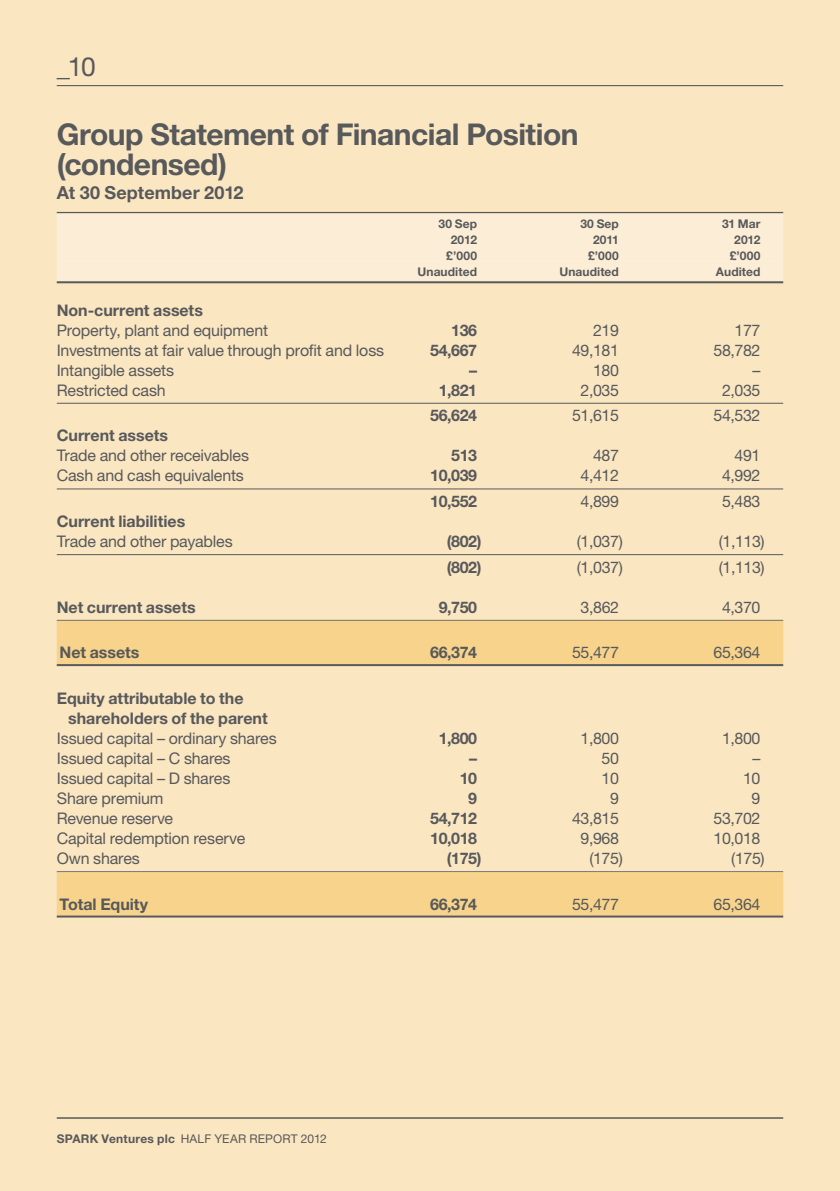
<style>
.page{position:relative;width:840px;height:1191px;background:#fff}
.page>*{position:absolute;margin:0;border:0;box-sizing:border-box;transform-origin:0 0}
.t1{font:700 30px/30px "Helvetica Neue LT Std";letter-spacing:-.02em;color:#58595b}
.t2{font:26.4px "Helvetica Neue LT Std";color:#58595b}
.t3{font:700 18px "Helvetica Neue LT Std";letter-spacing:.005em;color:#58595b}
.t4{font:16px "Helvetica Neue LT Std";letter-spacing:-.015em;color:#58595b}
.t5{font:700 16px/20px "Helvetica Neue LT Std";letter-spacing:-.005em;color:#58595b}
.t6{font:700 12px "Helvetica Neue LT Std";letter-spacing:.005em;color:#58595b}
.t7{font:12px "Helvetica Neue LT Std";letter-spacing:.015em;color:#58595b}
.s1{font-weight:700}
</style>
<div class="page">
<div style="left:0;top:0;width:839px;height:1191px;background:#fae6c1"></div>
<hr style="left:839px;top:0;width:1px;height:1191px;background:#fae6c1">
<hr style="left:57px;top:1117px;width:725px;height:1px;background:#58595b">
<hr style="left:57px;top:85px;width:725px;height:1px;background:#58595b">
<hr style="left:57px;top:212px;width:725px;height:1px;background:#58595b">
<div style="left:57px;top:213px;width:725px;height:18px;background:#fceed6"></div>
<div style="left:57px;top:229px;width:725px;height:18px;background:#fceed6"></div>
<div style="left:57px;top:245px;width:725px;height:18px;background:#fceed6"></div>
<div style="left:57px;top:263px;width:725px;height:18px;background:#fceed6"></div>
<hr style="left:57px;top:281px;width:725px;height:2px;background:#58595b">
<hr style="left:57px;top:403px;width:725px;height:1px;background:#58595b">
<hr style="left:57px;top:488px;width:725px;height:1px;background:#58595b">
<hr style="left:57px;top:554px;width:725px;height:1px;background:#58595b">
<hr style="left:57px;top:620px;width:725px;height:1px;background:#58595b">
<div style="left:57px;top:621px;width:725px;height:43px;background:#f7d38b"></div>
<hr style="left:57px;top:664px;width:725px;height:2px;background:#58595b">
<hr style="left:57px;top:871px;width:725px;height:1px;background:#58595b">
<div style="left:57px;top:872px;width:725px;height:43px;background:#f7d38b"></div>
<hr style="left:57px;top:915px;width:725px;height:2px;background:#58595b">
<h2 class="t2" style="left:57px;top:50px;width:40px">_10</h2>
<h1 class="t1" style="left:57px;top:119px;width:523px">Group Statement of Financial Position (condensed)</h1>
<p class="t3" style="left:57px;top:181px;width:188px">At 30 September 2012</p>
<p class="t6" style="left:438px;top:216px;width:40px">30 Sep</p>
<p class="t6" style="left:580px;top:216px;width:40px">30 Sep</p>
<p class="t6" style="left:721px;top:216px;width:40px">31 Mar</p>
<p class="t6" style="left:450px;top:232px;width:28px">2012</p>
<p class="t6" style="left:592px;top:232px;width:27px">2011</p>
<p class="t6" style="left:733px;top:232px;width:28px">2012</p>
<p class="t6" style="left:446px;top:248px;width:32px">£’000</p>
<p class="t6" style="left:587px;top:248px;width:32px">£’000</p>
<p class="t6" style="left:729px;top:248px;width:32px">£’000</p>
<p class="t6" style="left:417px;top:264px;width:61px">Unaudited</p>
<p class="t6" style="left:559px;top:264px;width:61px">Unaudited</p>
<p class="t6" style="left:715px;top:264px;width:46px">Audited</p>
<p class="t5" style="left:57px;top:299px;width:148px">Non-current assets</p>
<p class="t4" style="left:57px;top:320px;width:213px">Property, plant and equipment</p>
<p class="t5" style="left:451px;top:319px;width:27px">136</p>
<p class="t4" style="left:592px;top:320px;width:27px">219</p>
<p class="t4" style="left:734px;top:320px;width:27px">177</p>
<p class="t4" style="left:57px;top:340px;width:329px">Investments at fair value through profit and loss</p>
<p class="t5" style="left:430px;top:339px;width:48px">54,667</p>
<p class="t4" style="left:571px;top:340px;width:48px">49,181</p>
<p class="t4" style="left:713px;top:340px;width:48px">58,782</p>
<p class="t4" style="left:57px;top:360px;width:119px">Intangible assets</p>
<p class="t5" style="left:469px;top:359px;width:9px">–</p>
<p class="t4" style="left:592px;top:360px;width:27px">180</p>
<p class="t4" style="left:752px;top:360px;width:9px">–</p>
<p class="t4" style="left:57px;top:380px;width:110px">Restricted cash</p>
<p class="t5" style="left:438px;top:379px;width:40px">1,821</p>
<p class="t4" style="left:580px;top:380px;width:40px">2,035</p>
<p class="t4" style="left:721px;top:380px;width:40px">2,035</p>
<p class="t5" style="left:430px;top:405px;width:48px">56,624</p>
<p class="t4" style="left:571px;top:406px;width:48px">51,615</p>
<p class="t4" style="left:713px;top:406px;width:48px">54,532</p>
<p class="t5" style="left:57px;top:425px;width:113px">Current assets</p>
<p class="t4" style="left:57px;top:446px;width:194px">Trade and other receivables</p>
<p class="t5" style="left:451px;top:445px;width:27px">513</p>
<p class="t4" style="left:592px;top:446px;width:27px">487</p>
<p class="t4" style="left:734px;top:446px;width:27px">491</p>
<p class="t4" style="left:57px;top:466px;width:188px">Cash and cash equivalents</p>
<p class="t5" style="left:430px;top:465px;width:48px">10,039</p>
<p class="t4" style="left:580px;top:466px;width:40px">4,412</p>
<p class="t4" style="left:721px;top:466px;width:40px">4,992</p>
<p class="t5" style="left:430px;top:491px;width:48px">10,552</p>
<p class="t4" style="left:580px;top:492px;width:40px">4,899</p>
<p class="t4" style="left:721px;top:492px;width:40px">5,483</p>
<p class="t5" style="left:57px;top:511px;width:130px">Current liabilities</p>
<p class="t4" style="left:57px;top:532px;width:177px">Trade and other payables</p>
<p class="t5" style="left:446px;top:531px;width:36px">(802)</p>
<p class="t4" style="left:576px;top:532px;width:47px">(1,037)</p>
<p class="t4" style="left:718px;top:532px;width:47px">(1,113)</p>
<p class="t5" style="left:446px;top:556px;width:36px">(802)</p>
<p class="t4" style="left:576px;top:557px;width:47px">(1,037)</p>
<p class="t4" style="left:718px;top:557px;width:47px">(1,113)</p>
<p class="t5" style="left:57px;top:596px;width:140px">Net current assets</p>
<p class="t5" style="left:438px;top:596px;width:40px">9,750</p>
<p class="t4" style="left:580px;top:597px;width:40px">3,862</p>
<p class="t4" style="left:721px;top:597px;width:40px">4,370</p>
<p class="t5" style="left:60px;top:642px;width:81px">Net assets</p>
<p class="t5" style="left:430px;top:642px;width:48px">66,374</p>
<p class="t4" style="left:571px;top:643px;width:48px">55,477</p>
<p class="t4" style="left:713px;top:643px;width:48px">65,364</p>
<p class="t5" style="left:68px;top:688px;width:201px;text-indent:-11px">Equity attributable to the shareholders of the parent</p>
<p class="t4" style="left:57px;top:729px;width:221px">Issued capital – ordinary shares</p>
<p class="t5" style="left:438px;top:728px;width:40px">1,800</p>
<p class="t4" style="left:580px;top:729px;width:40px">1,800</p>
<p class="t4" style="left:721px;top:729px;width:40px">1,800</p>
<p class="t4" style="left:57px;top:749px;width:175px">Issued capital – C shares</p>
<p class="t5" style="left:469px;top:748px;width:9px">–</p>
<p class="t4" style="left:601px;top:749px;width:19px">50</p>
<p class="t4" style="left:752px;top:749px;width:9px">–</p>
<p class="t4" style="left:57px;top:769px;width:175px">Issued capital – D shares</p>
<p class="t5" style="left:459px;top:768px;width:19px">10</p>
<p class="t4" style="left:601px;top:769px;width:19px">10</p>
<p class="t4" style="left:742px;top:769px;width:19px">10</p>
<p class="t4" style="left:57px;top:789px;width:108px">Share premium</p>
<p class="t5" style="left:468px;top:788px;width:10px">9</p>
<p class="t4" style="left:609px;top:789px;width:10px">9</p>
<p class="t4" style="left:751px;top:789px;width:10px">9</p>
<p class="t4" style="left:57px;top:809px;width:118px">Revenue reserve</p>
<p class="t5" style="left:430px;top:808px;width:48px">54,712</p>
<p class="t4" style="left:571px;top:809px;width:48px">43,815</p>
<p class="t4" style="left:713px;top:809px;width:48px">53,702</p>
<p class="t4" style="left:57px;top:829px;width:190px">Capital redemption reserve</p>
<p class="t5" style="left:430px;top:828px;width:48px">10,018</p>
<p class="t4" style="left:580px;top:829px;width:40px">9,968</p>
<p class="t4" style="left:713px;top:829px;width:48px">10,018</p>
<p class="t4" style="left:57px;top:849px;width:85px">Own shares</p>
<p class="t5" style="left:446px;top:848px;width:36px">(175)</p>
<p class="t4" style="left:589px;top:849px;width:35px">(175)</p>
<p class="t4" style="left:730px;top:849px;width:35px">(175)</p>
<p class="t5" style="left:60px;top:893px;width:90px">Total Equity</p>
<p class="t5" style="left:430px;top:893px;width:48px">66,374</p>
<p class="t4" style="left:571px;top:894px;width:48px">55,477</p>
<p class="t4" style="left:713px;top:894px;width:48px">65,364</p>
<p class="t7" style="left:57px;top:1131px;width:271px"><span class="s1">SPARK Ventures plc</span> HALF YEAR REPORT 2012</p>
</div>
